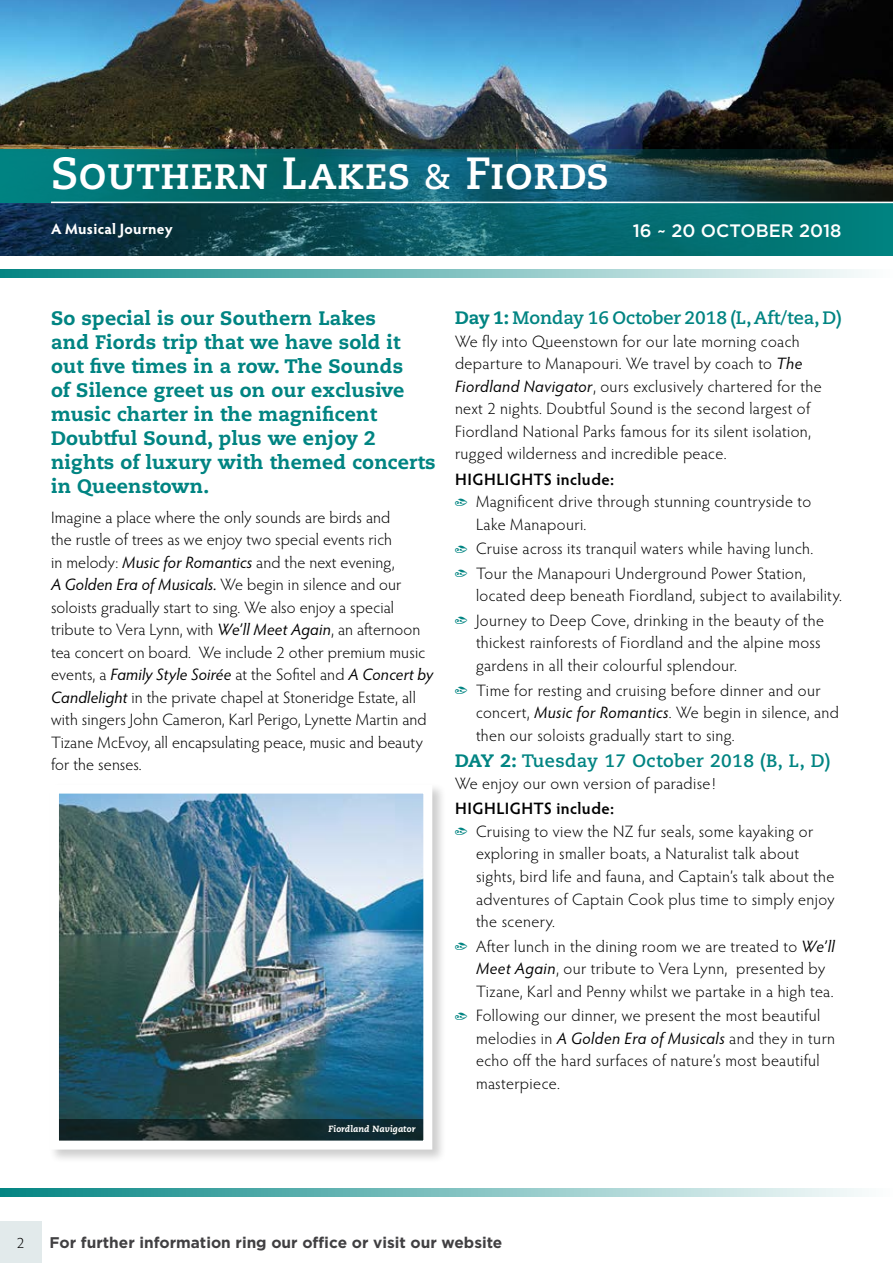
<style>
.page{position:relative;width:893px;height:1263px;background:#fff}
.page>*{position:absolute;margin:0;border:0;box-sizing:border-box;transform-origin:0 0}
.t1{font:700 45px "Caecilia LT Std";color:#fff}
.t2{font:800 19.5px/24px "Caecilia LT Std";letter-spacing:.01em;color:#008482}
.t3{font:700 18px "Caecilia LT Std";color:#008482}
.t4{font:700 18px "Caecilia LT Std";letter-spacing:.025em;color:#008482}
.t5{font:500 18px "Gotham";color:#fff}
.t6{font:300 16.5px/22.5px "Hypatia Sans Pro";letter-spacing:.02em;color:#000}
.t7{font:600 16.5px "Hypatia Sans Pro";letter-spacing:.025em;color:#000}
.t8{font:700 15.45px "Gotham";color:#414042}
.t9{font:700 15px "Hypatia Sans Pro";letter-spacing:.02em;color:#fff}
.t10{font:300 15px "Hypatia Sans Pro";color:#000}
.t11{font:italic 800 9px "Caecilia LT Std";letter-spacing:.01em;color:#fff}
.s1{font-weight:400}
.s2{font-weight:400;font-style:italic}
.s3{font-weight:800}
.s4{color:#008482}
</style>
<div class="page">
<div style="left:48px;top:782px;width:398px;height:381px;background:#000;opacity:.2"></div>
<img style="left:48px;top:782px;width:389px;height:372px">
<img style="left:0;top:0;width:893px;height:149px">
<svg style="left:0;top:203px;width:893px;height:52px;background:#0b5862"></svg>
<img style="left:0;top:149px;width:893px;height:54px">
<div style="left:0;top:1221px;width:41px;height:42px;background:#e2eaeb"></div>
<hr style="left:51px;top:202px;width:842px;height:1px;background:#fff">
<svg style="left:0;top:269px;width:862px;height:9px;background:#7bbfbe"></svg>
<svg style="left:0;top:1188px;width:862px;height:8px;background:#7bbfbe"></svg>
<h1 class="t1" style="left:51px;top:147px;width:560px">Southern Lakes <span class="s1">&amp;</span> Fiords</h1>
<p class="t9" style="left:51px;top:219px;width:123px">A Musical Journey</p>
<p class="t5" style="left:633px;top:219px;width:210px">16 ~ 20 OCTOBER 2018</p>
<p class="t2" style="left:51px;top:307px;width:386px">So special is our Southern Lakes<br>and Fiords trip that we have sold it out five times in a row. The Sounds<br>of Silence greet us on our exclusive music charter in the magnificent<br>Doubtful Sound, plus we enjoy 2 nights of luxury with themed concerts in Queenstown.</p>
<p class="t6" style="left:51px;top:505px;width:384px">Imagine a place where the only sounds are birds and<br>the rustle of trees as we enjoy two special events rich<br>in melody: <span class="s2">Music for Romantics</span> and the next evening,<br><span class="s2">A Golden Era of Musicals.</span> We begin in silence and our soloists gradually start to sing. We also enjoy a special tribute to Vera Lynn, with <span class="s2">We’ll Meet Again</span>, an afternoon tea concert on board. We include 2 other premium music events, a <span class="s2">Family Style Soirée</span> at the Sofitel and <span class="s2">A Concert by Candlelight</span> in the private chapel at Stoneridge Estate, all with singers John Cameron, Karl Perigo, Lynette Martin and Tizane McEvoy, all encapsulating peace, music and beauty for the senses.</p>
<p class="t11" style="left:329px;top:1124px;width:89px">Fiordland Navigator</p>
<p class="t3" style="left:455px;top:307px;width:388px"><span class="s3">Day 1:</span> Monday 16 October 2018 (L, Aft/tea, D)</p>
<p class="t6" style="left:455px;top:329px;width:368px">We fly into Queenstown for our late morning coach departure to Manapouri. We travel by coach to <span class="s2">The Fiordland Navigator</span>, ours exclusively chartered for the next 2 nights. Doubtful Sound is the second largest of Fiordland National Parks famous for its silent isolation, rugged wilderness and incredible peace.</p>
<p class="t7" style="left:455px;top:467px;width:161px">HIGHLIGHTS include:</p>
<p class="t6" style="left:476px;top:490px;width:337px;text-indent:-21px"><span class="s4">•</span> Magnificent drive through stunning countryside to<br>Lake Manapouri.</p>
<p class="t6" style="left:455px;top:537px;width:360px"><span class="s4">•</span> Cruise across its tranquil waters while having lunch.</p>
<p class="t6" style="left:476px;top:562px;width:367px;text-indent:-21px"><span class="s4">•</span> Tour the Manapouri Underground Power Station, located deep beneath Fiordland, subject to availability.</p>
<p class="t6" style="left:476px;top:609px;width:350px;text-indent:-21px"><span class="s4">•</span> Journey to Deep Cove, drinking in the beauty of the thickest rainforests of Fiordland and the alpine moss gardens in all their colourful splendour.</p>
<p class="t6" style="left:476px;top:678px;width:365px;text-indent:-21px"><span class="s4">•</span> Time for resting and cruising before dinner and our concert, <span class="s2">Music for Romantics</span>. We begin in silence, and then our soloists gradually start to sing.</p>
<p class="t4" style="left:455px;top:750px;width:377px"><span class="s3">DAY 2:</span> Tuesday 17 October 2018 (B, L, D)</p>
<p class="t6" style="left:455px;top:772px;width:262px">We enjoy our own version of paradise!</p>
<p class="t7" style="left:455px;top:797px;width:161px">HIGHLIGHTS include:</p>
<p class="t6" style="left:476px;top:820px;width:360px;text-indent:-21px"><span class="s4">•</span> Cruising to view the NZ fur seals, some kayaking or exploring in smaller boats, a Naturalist talk about sights, bird life and fauna, and Captain’s talk about the adventures of Captain Cook plus time to simply enjoy the scenery.</p>
<p class="t6" style="left:476px;top:934px;width:360px;text-indent:-21px"><span class="s4">•</span> After lunch in the dining room we are treated to <span class="s2">We’ll<br>Meet Again</span>, our tribute to Vera Lynn, presented by<br>Tizane, Karl and Penny whilst we partake in a high tea.</p>
<p class="t6" style="left:476px;top:1004px;width:361px;text-indent:-21px"><span class="s4">•</span> Following our dinner, we present the most beautiful melodies in <span class="s2">A Golden Era of Musicals</span> and they in turn echo off the hard surfaces of nature’s most beautiful masterpiece.</p>
<p class="t10" style="left:17px;top:1233px;width:9px">2</p>
<p class="t8" style="left:50px;top:1233px;width:454px">For further information ring our office or visit our website</p>
</div>
